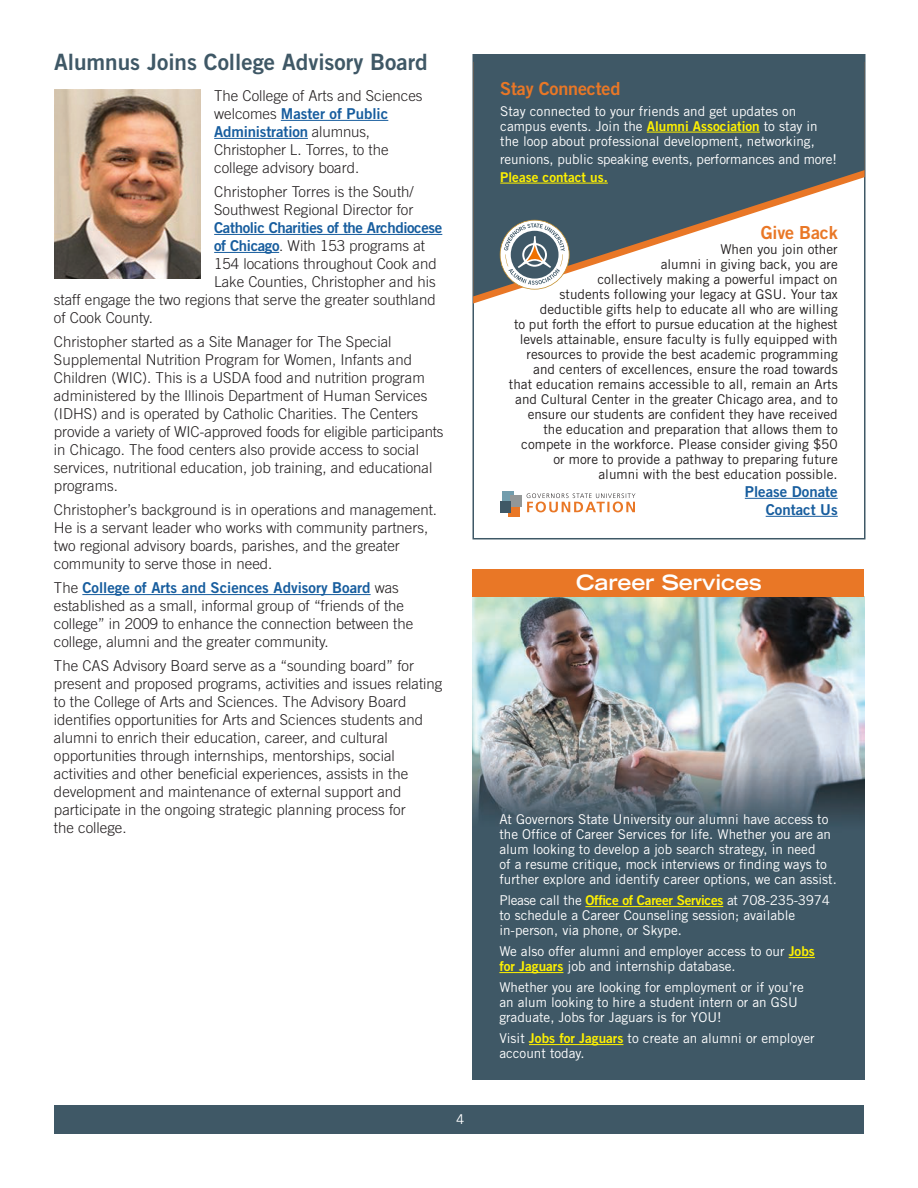
<style>
.page{position:relative;width:918px;height:1188px;background:#fff}
.page>*{position:absolute;margin:0;border:0;box-sizing:border-box;transform-origin:0 0}
.t1{font:22.5px "Trade Gothic LT Std Bd 2";color:#3f5866}
.t2{font:700 expanded 21px "Trade Gothic LT Std";letter-spacing:-.01em;color:#fff}
.t3{font:18px "Trade Gothic LT Std Bd 2";letter-spacing:-.01em;color:#e97726}
.t4{font:300 15px/18px "Trade Gothic LT Std";color:#231f20}
.t5{font:15px "Trade Gothic LT Std Bd 2";letter-spacing:-.025em;color:#175d9e}
.t6{font:15px "Trade Gothic LT Std Bd 2";color:#175d9e}
.t7{font:13.5px/15px "Trade Gothic LT Std";color:#fff}
.t8{font:13.5px/15px "Trade Gothic LT Std";color:#231f20;text-align:right}
.t9{font:13.5px "Trade Gothic LT Std Bd 2";color:#fff101}
.s1{font-family:"Trade Gothic LT Std Bd 2";font-weight:400;color:#175d9e}
.s2{font-family:"Trade Gothic LT Std Bd 2";color:#fff101}
</style>
<div class="page">
<div style="left:54px;top:1105px;width:810px;height:29px;background:#3f5866"></div>
<hr style="left:281px;top:120px;width:107px;height:1px;background:#175d9e">
<hr style="left:214px;top:138px;width:94px;height:1px;background:#175d9e">
<hr style="left:214px;top:234px;width:228px;height:1px;background:#175d9e">
<hr style="left:214px;top:252px;width:65px;height:1px;background:#175d9e">
<hr style="left:82px;top:594px;width:289px;height:1px;background:#175d9e">
<img style="left:54px;top:89px;width:147px;height:189px">
<svg style="left:473px;top:55px;width:392px;height:251px;fill:#3f5866"></svg>
<hr style="left:647px;top:132px;width:113px;height:1px;background:#fff101">
<hr style="left:500px;top:183px;width:108px;height:1px;background:#fff101">
<hr style="left:745px;top:498px;width:93px;height:1px;background:#175d9e">
<hr style="left:766px;top:516px;width:72px;height:1px;background:#175d9e">
<svg style="left:500px;top:220px;width:70px;height:70px"></svg>
<div style="left:508px;top:505px;width:12px;height:11px;background:#e97726"></div>
<div style="left:502px;top:491px;width:12px;height:12px;background:#729dad"></div>
<div style="left:510px;top:495px;width:12px;height:12px;background:#939797"></div>
<div style="left:500px;top:501px;width:11px;height:12px;background:#3f5866"></div>
<svg style="left:527px;top:493px;width:108px;height:19px"></svg>
<img style="left:472px;top:596px;width:392px;height:484px">
<hr style="left:585px;top:906px;width:138px;height:1px;background:#fff101">
<svg style="left:789px;top:957px;width:26px;height:1px"></svg>
<hr style="left:499px;top:972px;width:64px;height:1px;background:#fff101">
<hr style="left:529px;top:1044px;width:94px;height:1px;background:#fff101">
<div style="left:472px;top:569px;width:392px;height:27px;background:#e97726"></div>
<p class="t1" style="left:54px;top:48px;width:375px">Alumnus Joins College Advisory Board</p>
<p class="t4" style="left:214px;top:86px;width:210px">The College of Arts and Sciences welcomes <span class="s1">Master of Public<br>Administration</span> alumnus,<br>Christopher L. Torres, to the college advisory board.</p>
<p class="t4" style="left:214px;top:182px;width:201px">Christopher Torres is the South/</p>
<p class="t4" style="left:214px;top:200px;width:201px">Southwest Regional Director for</p>
<p class="t5" style="left:214px;top:218px;width:230px">Catholic Charities of the Archdiocese</p>
<p class="t4" style="left:214px;top:236px;width:212px"><span class="s1">of Chicago</span>. With 153 programs at</p>
<p class="t4" style="left:214px;top:254px;width:224px">154 locations throughout Cook and</p>
<p class="t4" style="left:214px;top:272px;width:223px">Lake Counties, Christopher and his</p>
<p class="t4" style="left:54px;top:290px;width:383px">staff engage the two regions that serve the greater southland</p>
<p class="t4" style="left:54px;top:308px;width:100px">of Cook County.</p>
<p class="t4" style="left:54px;top:332px;width:391px">Christopher started as a Site Manager for The Special Supplemental Nutrition Program for Women, Infants and Children (WIC). This is a USDA food and nutrition program administered by the Illinois Department of Human Services (IDHS) and is operated by Catholic Charities. The Centers provide a variety of WIC-approved foods for eligible participants in Chicago. The food centers also provide access to social services, nutritional education, job training, and educational programs.</p>
<p class="t4" style="left:54px;top:500px;width:385px">Christopher’s background is in operations and management.<br>He is a servant leader who works with community partners, two regional advisory boards, parishes, and the greater community to serve those in need.</p>
<p class="t4" style="left:54px;top:579px;width:361px">The <span class="s1">College of Arts and Sciences Advisory Board</span> was established as a small, informal group of “friends of the college” in 2009 to enhance the connection between the college, alumni and the greater community.</p>
<p class="t4" style="left:54px;top:657px;width:390px">The CAS Advisory Board serve as a “sounding board” for present and proposed programs, activities and issues relating to the College of Arts and Sciences. The Advisory Board identifies opportunities for Arts and Sciences students and alumni to enrich their education, career, and cultural opportunities through internships, mentorships, social activities and other beneficial experiences, assists in the development and maintenance of external support and participate in the ongoing strategic planning process for<br>the college.</p>
<p class="t7" style="left:456px;top:1112px;width:10px">4</p>
<p class="t3" style="left:500px;top:77px;width:122px">Stay Connected</p>
<p class="t7" style="left:500px;top:103px;width:319px">Stay connected to your friends and get updates on campus events. Join the <span class="s2">Alumni Association</span> to stay in the loop about professional development, networking,</p>
<p class="t7" style="left:500px;top:151px;width:338px">reunions, public speaking events, performances and more!</p>
<p class="t9" style="left:500px;top:169px;width:109px">Please contact us.</p>
<p class="t3" style="left:761px;top:221px;width:79px">Give Back</p>
<p class="t8" style="left:720px;top:241px;width:119px">When you join other</p>
<p class="t8" style="left:560px;top:256px;width:280px">alumni in giving back, you are<br>collectively making a powerful impact on students following your legacy at GSU. Your tax</p>
<p class="t8" style="left:509px;top:301px;width:330px">deductible gifts help to educate all who are willing<br>to put forth the effort to pursue education at the highest levels attainable, ensure faculty is fully equipped with resources to provide the best academic programming and centers of excellences, ensure the road towards that education remains accessible to all, remain an Arts and Cultural Center in the greater Chicago area, and to ensure our students are confident they have received</p>
<p class="t8" style="left:521px;top:421px;width:318px">the education and preparation that allows them to compete in the workforce. Please consider giving $50 or more to provide a pathway to preparing future alumni with the best education possible.</p>
<p class="t6" style="left:745px;top:482px;width:94px">Please Donate</p>
<p class="t6" style="left:766px;top:500px;width:74px">Contact Us</p>
<p class="t2" style="left:576px;top:569px;width:187px">Career Services</p>
<p class="t7" style="left:499px;top:812px;width:339px">At Governors State University our alumni have access to the Office of Career Services for life. Whether you are an alum looking to develop a job search strategy, in need<br>of a resume critique, mock interviews or finding ways to further explore and identify career options, we can assist.</p>
<p class="t7" style="left:499px;top:893px;width:332px">Please call the <span class="s2">Office of Career Services</span> at 708-235-3974 to schedule a Career Counseling session; available in-person, via phone, or Skype.</p>
<p class="t7" style="left:499px;top:944px;width:317px">We also offer alumni and employer access to our <span class="s2">Jobs for Jaguars</span> job and internship database.</p>
<p class="t7" style="left:499px;top:980px;width:306px">Whether you are looking for employment or if you’re an alum looking to hire a student intern or an GSU graduate, Jobs for Jaguars is for YOU!</p>
<p class="t7" style="left:499px;top:1031px;width:317px">Visit <span class="s2">Jobs for Jaguars</span> to create an alumni or employer account today.</p>
</div>
